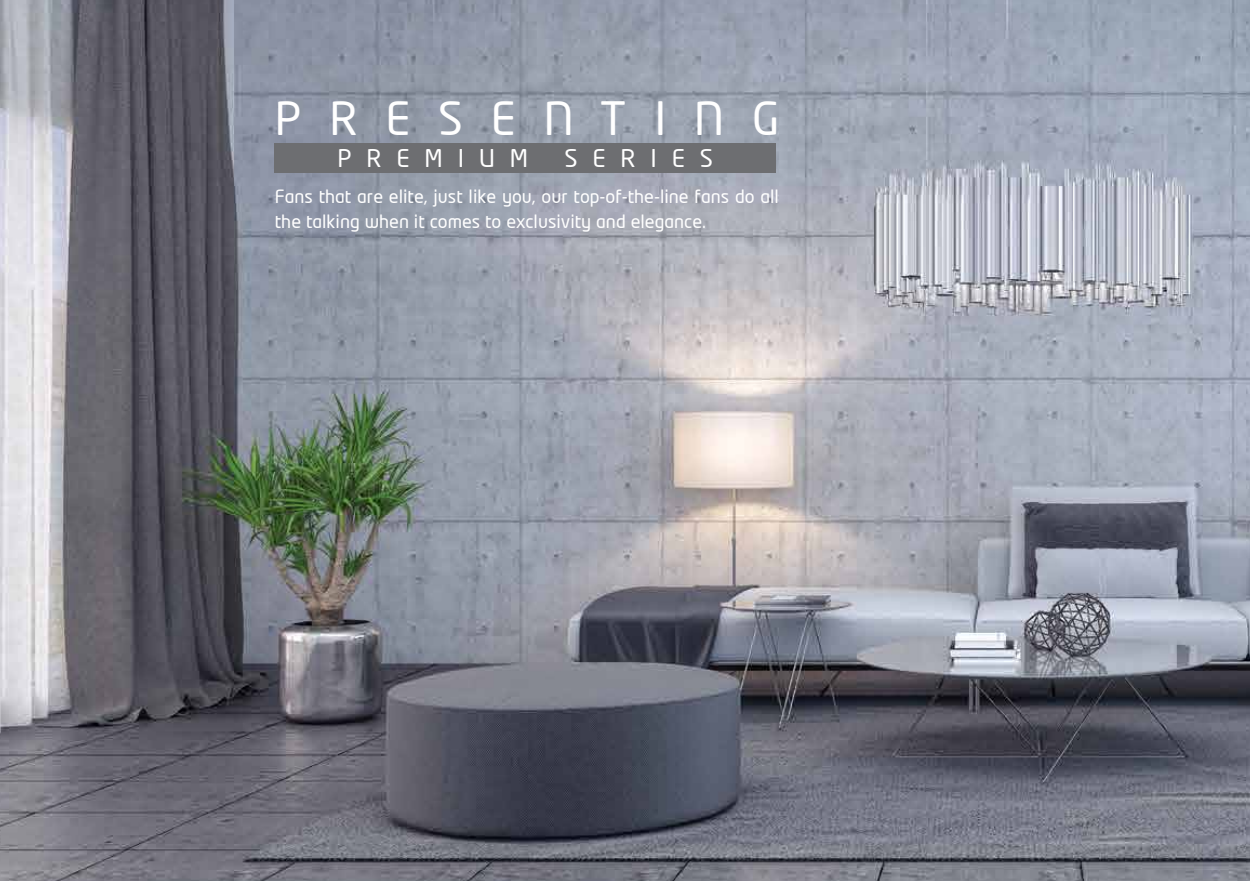
<style>
.page{position:relative;width:1250px;height:881px;background:#fff}
.page>*{position:absolute;margin:0;border:0;box-sizing:border-box;transform-origin:0 0}
.t1{font:45px "Neo Tech";letter-spacing:.62em;color:#fff}
.t2{font:24px "Neo Tech";letter-spacing:.62em;color:#fff}
.t3{font:18px/24.6px "Neo Tech";color:#fff}
</style>
<div class="page">
<img style="left:0;top:0;width:1249px;height:880px">
<div style="left:275px;top:143px;width:501px;height:29px;background:#6d6e71"></div>
<h1 class="t1" style="left:275px;top:91px;width:506px">PRESENTING</h1>
<h2 class="t2" style="left:337px;top:143px;width:192px">PREMIUM</h2>
<h2 class="t2" style="left:564px;top:143px;width:150px">SERIES</h2>
<p class="t3" style="left:275px;top:184px;width:505px">Fans that are elite, just like you, our top-of-the-line fans do all the talking when it comes to exclusivity and elegance.</p>
</div>
